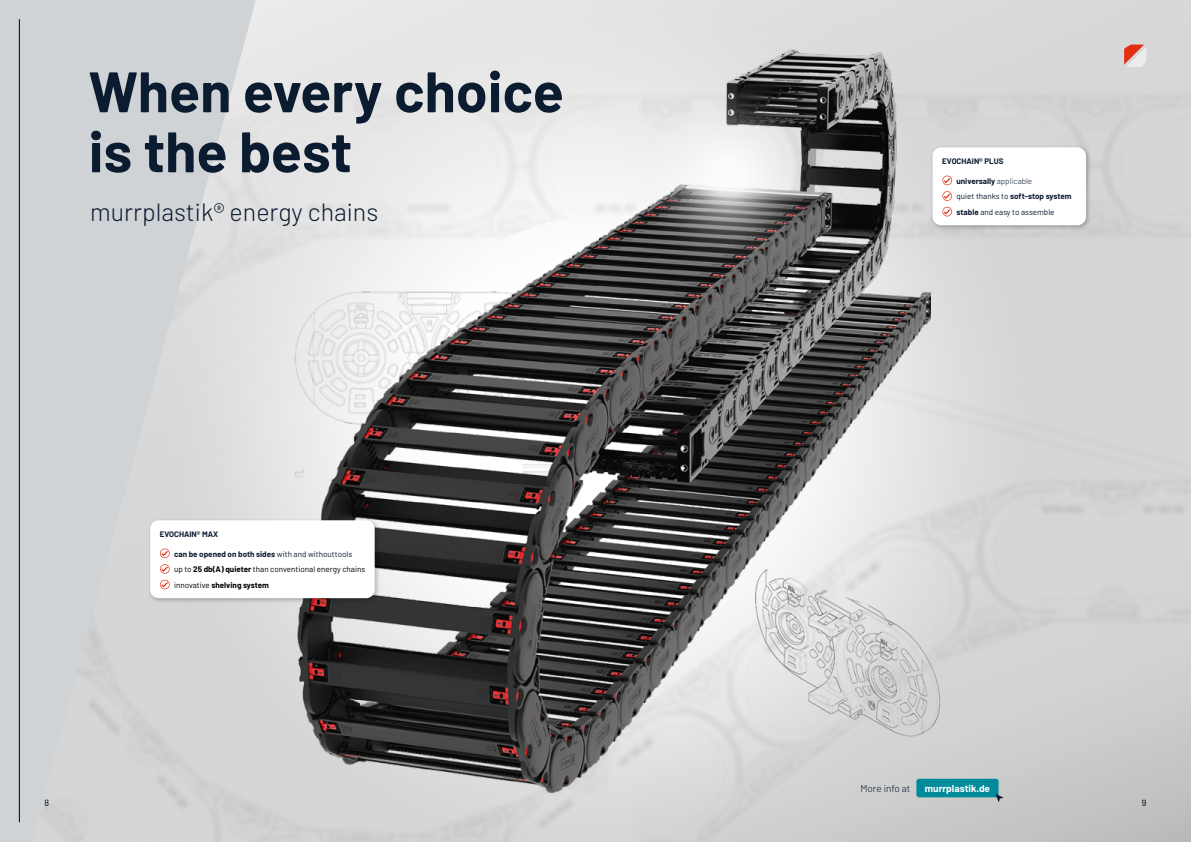
<style>
.page{position:relative;width:1191px;height:842px;background:#fff}
.page>*{position:absolute;margin:0;border:0;box-sizing:border-box;transform-origin:0 0}
.t1{font:700 57px/60px "Barlow";color:#0b1b30}
.t2{font:300 25px "Barlow";color:#0b1b30}
.t3{font:700 10px "Barlow";color:#fff}
.t4{font:300 10px "Barlow";color:#0b1b30}
.t5{font:9px "Barlow";color:#000}
.t6{font:8.1px/15.6px "Barlow";color:#000}
.t7{font:700 8.1px/15.6px "Barlow";color:#0b1b30}
.t8{font:700 8px "Barlow";color:#0b1b30}
.s1{font-weight:700;color:#0b1b30}
.s2{color:#0b1b30}
.s3{font-weight:700}
.s4{font-weight:300}
.s5{font-weight:400}
</style>
<div class="page">
<img style="left:256px;top:0;width:935px;height:842px">
<div style="left:916px;top:779px;width:82px;height:18px;background:#008b9a;border-radius:3px"></div>
<svg style="left:995px;top:794px;width:8px;height:8px"></svg>
<svg style="left:0;top:0;width:256px;height:842px;background:#d3d5d7"></svg>
<hr style="left:19px;top:20px;width:1px;height:802px;background:#000">
<img style="left:298px;top:49px;width:632px;height:743px">
<svg style="left:622px;top:72px;width:211px;height:210px"></svg>
<svg style="left:1124px;top:45px;width:22px;height:22px"></svg>
<div style="left:148px;top:518px;width:232px;height:86px;background:#000;opacity:.25"></div>
<div style="left:150px;top:520px;width:225px;height:78px;background:#fff;border-radius:9px"></div>
<svg style="left:160px;top:548px;width:10px;height:10px"></svg>
<svg style="left:160px;top:564px;width:10px;height:10px"></svg>
<svg style="left:160px;top:580px;width:10px;height:9px"></svg>
<div style="left:930px;top:145px;width:161px;height:86px;background:#000;opacity:.25"></div>
<div style="left:932px;top:147px;width:154px;height:78px;background:#fff;border-radius:9px"></div>
<svg style="left:942px;top:176px;width:10px;height:9px"></svg>
<svg style="left:942px;top:191px;width:10px;height:10px"></svg>
<svg style="left:942px;top:207px;width:10px;height:9px"></svg>
<h1 class="t1" style="left:89px;top:62px;width:477px">When every choice is the best</h1>
<h2 class="t2" style="left:90px;top:197px;width:290px">murrplastik® energy chains</h2>
<p class="t8" style="left:160px;top:529px;width:60px">EVOCHAIN® MAX</p>
<p class="t6" style="left:174px;top:546px;width:193px"><span class="s1">can be opened on both sides</span> <span class="s2">with and withouttools<br></span>up to <span class="s3">25 db(A) quieter</span> than conventional energy chains innovative <span class="s3">shelving system</span></p>
<p class="t8" style="left:942px;top:156px;width:63px">EVOCHAIN® PLUS</p>
<p class="t7" style="left:956px;top:173px;width:117px">universally <span class="s4">applicable<br></span><span class="s5">quiet thanks to</span> soft-stop system stable <span class="s5">and easy to assemble</span></p>
<p class="t4" style="left:860px;top:782px;width:52px">More info at</p>
<p class="t3" style="left:925px;top:782px;width:67px">murrplastik.de</p>
<p class="t5" style="left:45px;top:798px;width:6px">8</p>
<p class="t5" style="left:1141px;top:798px;width:6px">9</p>
</div>
